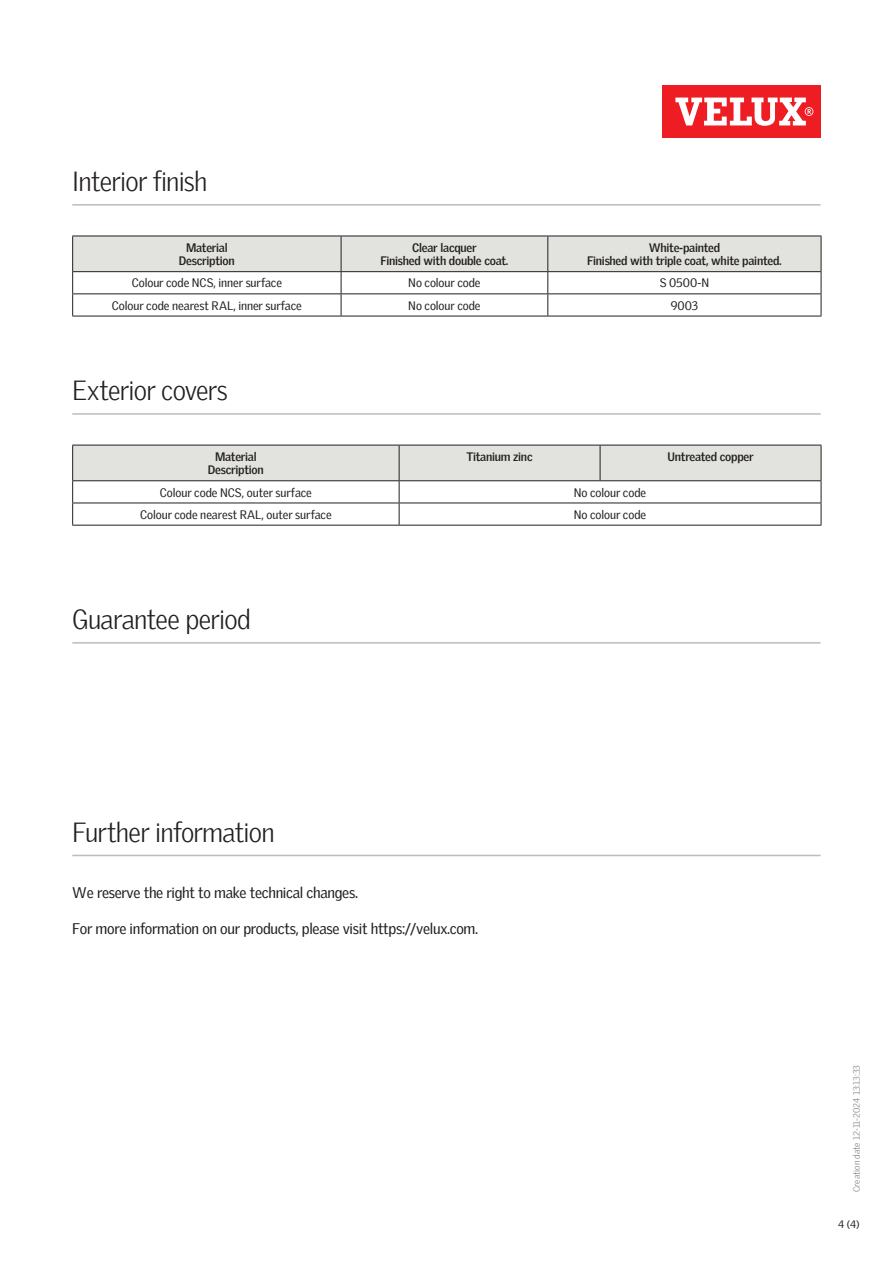
<style>
.page{position:relative;width:893px;height:1263px;background:#fff}
.page>*{position:absolute;margin:0;border:0;box-sizing:border-box;transform-origin:0 0}
.Headline_With_Line_B{font:300 27px "Velux Gothic";letter-spacing:-.025em;color:#231f20}
.Body_Regular{font:15px "Velux Gothic";letter-spacing:-.02em;color:#231f20}
.TableText{font:12px "Velux Gothic";letter-spacing:-.005em;color:#231f20}
.TableHeader{font:700 12px/13.5px "Velux Gothic";letter-spacing:-.02em;color:#231f20;text-align:center}
.t1{font:10.5px "Velux Gothic";color:#231f20}
.t2{font:300 9px "Velux Gothic";color:#7c7e81}
</style>
<div class="page">
<div style="left:662px;top:85px;width:159px;height:53px;background:#ee1d23"></div>
<svg style="left:675px;top:98px;width:138px;height:28px"></svg>
<hr style="left:72px;top:204px;width:749px;height:2px;background:#bcbdbb">
<hr style="left:72px;top:413px;width:749px;height:2px;background:#bcbdbb">
<hr style="left:72px;top:316px;width:269px;height:1px;background:#231f20">
<hr style="left:341px;top:316px;width:207px;height:1px;background:#231f20">
<svg style="left:72px;top:236px;width:750px;height:80px"></svg>
<hr style="left:548px;top:316px;width:273px;height:1px;background:#231f20">
<hr style="left:72px;top:525px;width:327px;height:1px;background:#231f20">
<svg style="left:72px;top:445px;width:750px;height:80px"></svg>
<hr style="left:399px;top:525px;width:201px;height:1px;background:#231f20">
<hr style="left:600px;top:525px;width:221px;height:1px;background:#231f20">
<hr style="left:72px;top:642px;width:749px;height:2px;background:#bcbdbb">
<hr style="left:72px;top:855px;width:749px;height:1px;background:#bcbdbb">
<p class="Headline_With_Line_B" style="left:72px;top:161px;width:137px">Interior finish</p>
<p class="TableHeader" style="left:179px;top:240px;width:57px">Material<br>Description</p>
<p class="TableHeader" style="left:380px;top:240px;width:130px">Clear lacquer<br>Finished with double coat.</p>
<p class="TableHeader" style="left:587px;top:240px;width:196px">White-painted<br>Finished with triple coat, white painted.</p>
<p class="TableText" style="left:132px;top:274px;width:152px">Colour code NCS, inner surface</p>
<p class="TableText" style="left:408px;top:274px;width:74px">No colour code</p>
<p class="TableText" style="left:660px;top:274px;width:51px">S 0500-N</p>
<p class="TableText" style="left:112px;top:296px;width:191px">Colour code nearest RAL, inner surface</p>
<p class="TableText" style="left:408px;top:296px;width:74px">No colour code</p>
<p class="TableText" style="left:671px;top:296px;width:29px">9003</p>
<p class="Headline_With_Line_B" style="left:72px;top:370px;width:157px">Exterior covers</p>
<p class="TableHeader" style="left:208px;top:449px;width:57px">Material<br>Description</p>
<p class="TableHeader" style="left:467px;top:449px;width:68px">Titanium zinc</p>
<p class="TableHeader" style="left:667px;top:449px;width:88px">Untreated copper</p>
<p class="TableText" style="left:160px;top:483px;width:153px">Colour code NCS, outer surface</p>
<p class="TableText" style="left:574px;top:483px;width:74px">No colour code</p>
<p class="TableText" style="left:140px;top:505px;width:193px">Colour code nearest RAL, outer surface</p>
<p class="TableText" style="left:574px;top:505px;width:74px">No colour code</p>
<p class="Headline_With_Line_B" style="left:72px;top:599px;width:180px">Guarantee period</p>
<p class="Headline_With_Line_B" style="left:72px;top:812px;width:204px">Further information</p>
<p class="Body_Regular" style="left:72px;top:881px;width:287px">We reserve the right to make technical changes.</p>
<p class="Body_Regular" style="left:72px;top:917px;width:407px">For more information on our products, please visit https://velux.com.</p>
<p class="t2" style="left:850px;top:1192px;width:128px;rotate:-90deg">Creation date 12-11-2024 13:13:33</p>
<p class="t1" style="left:838px;top:1216px;width:23px">4 (4)</p>
</div>
